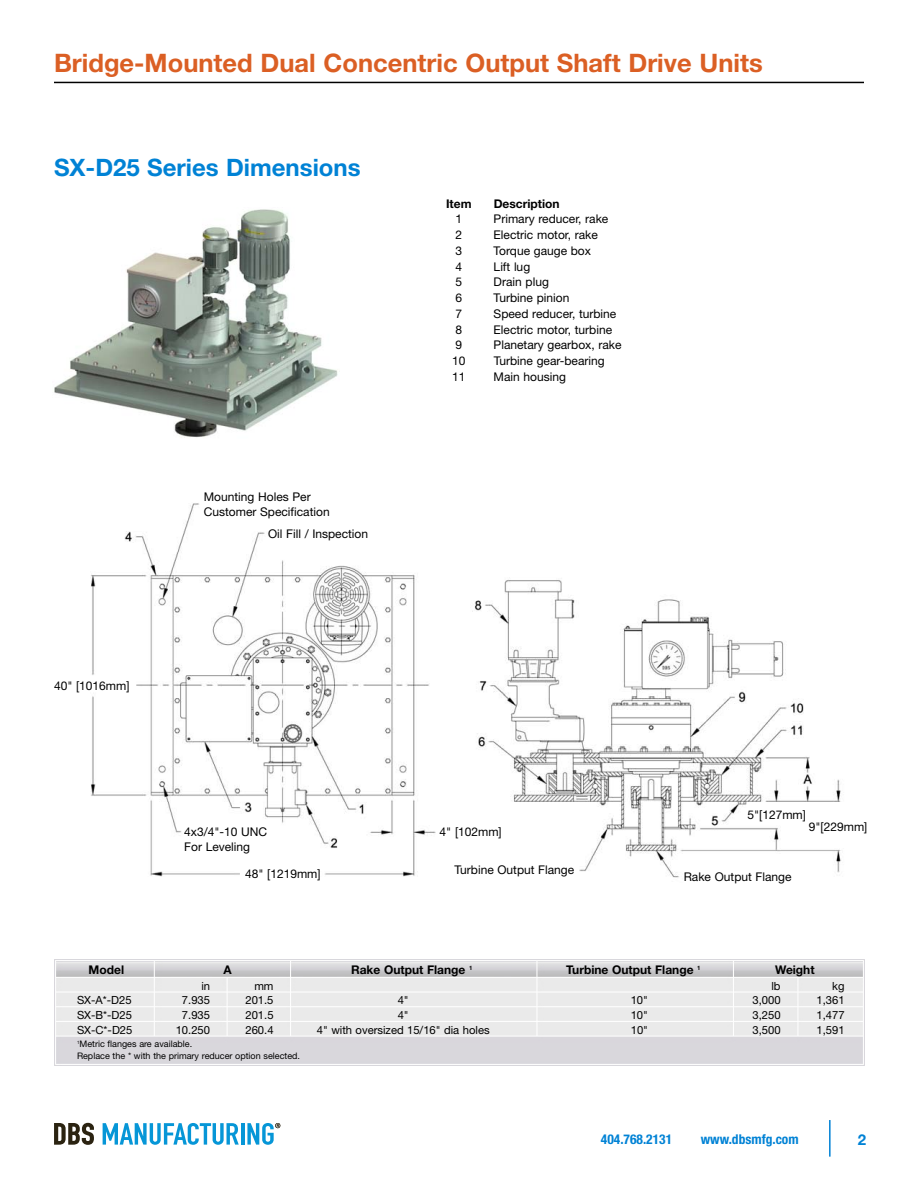
<style>
.page{position:relative;width:918px;height:1188px;background:#fff}
.page>*{position:absolute;margin:0;border:0;box-sizing:border-box;transform-origin:0 0}
.t1{font:700 25.5px "Helvetica Neue";color:#db5f24}
.t2{font:700 24px "Helvetica Neue";color:#0082d5}
.t3{font:700 15px "Helvetica Neue";color:#0082d5}
.t4{font:700 condensed 13.5px "Helvetica Neue";color:#0082d5}
.t5{font:12px/15px "Helvetica Neue";color:#000}
.t6{font:700 12px "Helvetica Neue";color:#000}
.t7{font:11.25px "Helvetica Neue";color:#000}
.t8{font:9px/12px "Helvetica Neue";color:#000}
</style>
<div class="page">
<hr style="left:54px;top:82px;width:810px;height:1px;background:#000">
<hr style="left:829px;top:1120px;width:2px;height:37px;background:#0082d5">
<svg style="left:54px;top:1123px;width:40px;height:22px"></svg>
<svg style="left:103px;top:1123px;width:136px;height:22px"></svg>
<hr style="left:241px;top:1123px;width:3px;height:22px;background:#0696d7">
<svg style="left:247px;top:1123px;width:33px;height:22px"></svg>
<img style="left:91px;top:503px;width:750px;height:375px">
<img style="left:54px;top:209px;width:284px;height:229px">
<h1 class="t1" style="left:54px;top:54px;width:710px">Bridge-Mounted Dual Concentric Output Shaft Drive Units</h1>
<h2 class="t2" style="left:54px;top:159px;width:308px">SX-D25 Series Dimensions</h2>
<p class="t5" style="left:204px;top:491px;width:127px">Mounting Holes Per<br>Customer Specification</p>
<p class="t5" style="left:54px;top:680px;width:77px">40" [1016mm]</p>
<p class="t5" style="left:268px;top:528px;width:102px">Oil Fill / Inspection</p>
<p class="t6" style="left:446px;top:199px;width:27px">Item</p>
<p class="t6" style="left:494px;top:199px;width:67px">Description</p>
<p class="t5" style="left:455px;top:213px;width:8px">1</p>
<p class="t5" style="left:494px;top:213px;width:116px">Primary reducer, rake</p>
<p class="t5" style="left:455px;top:229px;width:8px">2</p>
<p class="t5" style="left:494px;top:229px;width:106px">Electric motor, rake</p>
<p class="t5" style="left:456px;top:244px;width:8px">3</p>
<p class="t5" style="left:494px;top:244px;width:99px">Torque gauge box</p>
<p class="t5" style="left:456px;top:260px;width:8px">4</p>
<p class="t5" style="left:494px;top:260px;width:38px">Lift lug</p>
<p class="t5" style="left:456px;top:276px;width:8px">5</p>
<p class="t5" style="left:494px;top:276px;width:57px">Drain plug</p>
<p class="t5" style="left:456px;top:292px;width:8px">6</p>
<p class="t5" style="left:494px;top:292px;width:77px">Turbine pinion</p>
<p class="t5" style="left:456px;top:307px;width:8px">7</p>
<p class="t5" style="left:494px;top:307px;width:124px">Speed reducer, turbine</p>
<p class="t5" style="left:456px;top:323px;width:8px">8</p>
<p class="t5" style="left:494px;top:323px;width:120px">Electric motor, turbine</p>
<p class="t5" style="left:456px;top:339px;width:8px">9</p>
<p class="t5" style="left:494px;top:339px;width:130px">Planetary gearbox, rake</p>
<p class="t5" style="left:452px;top:355px;width:15px">10</p>
<p class="t5" style="left:494px;top:355px;width:113px">Turbine gear-bearing</p>
<p class="t5" style="left:452px;top:370px;width:15px">11</p>
<p class="t5" style="left:494px;top:370px;width:74px">Main housing</p>
<p class="t5" style="left:184px;top:826px;width:85px">4x3/4"-10 UNC<br>For Leveling</p>
<p class="t5" style="left:440px;top:826px;width:64px">4" [102mm]</p>
<p class="t5" style="left:454px;top:864px;width:121px">Turbine Output Flange</p>
<p class="t5" style="left:245px;top:867px;width:77px">48" [1219mm]</p>
<p class="t5" style="left:747px;top:809px;width:60px">5"[127mm]</p>
<p class="t5" style="left:809px;top:820px;width:60px">9"[229mm]</p>
<p class="t5" style="left:684px;top:871px;width:109px">Rake Output Flange</p>
<p class="t6" style="left:89px;top:966px;width:37px">Model</p>
<p class="t6" style="left:223px;top:966px;width:10px">A</p>
<p class="t6" style="left:351px;top:966px;width:123px">Rake Output Flange <sup>1</sup></p>
<p class="t6" style="left:566px;top:966px;width:136px">Turbine Output Flange <sup>1</sup></p>
<p class="t6" style="left:775px;top:966px;width:41px">Weight</p>
<p class="t7" style="left:201px;top:982px;width:10px">in</p>
<p class="t7" style="left:254px;top:982px;width:21px">mm</p>
<p class="t7" style="left:771px;top:982px;width:11px">lb</p>
<p class="t7" style="left:832px;top:982px;width:14px">kg</p>
<p class="t7" style="left:77px;top:996px;width:56px">SX-A*-D25</p>
<p class="t7" style="left:182px;top:996px;width:30px">7.935</p>
<p class="t7" style="left:245px;top:996px;width:30px">201.5</p>
<p class="t7" style="left:398px;top:996px;width:13px">4"</p>
<p class="t7" style="left:631px;top:996px;width:19px">10"</p>
<p class="t7" style="left:753px;top:996px;width:30px">3,000</p>
<p class="t7" style="left:816px;top:996px;width:30px">1,361</p>
<p class="t7" style="left:77px;top:1011px;width:57px">SX-B*-D25</p>
<p class="t7" style="left:182px;top:1011px;width:30px">7.935</p>
<p class="t7" style="left:245px;top:1011px;width:30px">201.5</p>
<p class="t7" style="left:398px;top:1011px;width:13px">4"</p>
<p class="t7" style="left:631px;top:1011px;width:19px">10"</p>
<p class="t7" style="left:753px;top:1011px;width:30px">3,250</p>
<p class="t7" style="left:816px;top:1011px;width:30px">1,477</p>
<p class="t7" style="left:77px;top:1026px;width:57px">SX-C*-D25</p>
<p class="t7" style="left:176px;top:1026px;width:36px">10.250</p>
<p class="t7" style="left:245px;top:1026px;width:30px">260.4</p>
<p class="t7" style="left:317px;top:1026px;width:174px">4" with oversized 15/16" dia holes</p>
<p class="t7" style="left:631px;top:1026px;width:19px">10"</p>
<p class="t7" style="left:753px;top:1026px;width:30px">3,500</p>
<p class="t7" style="left:817px;top:1026px;width:30px">1,591</p>
<p class="t8" style="left:77px;top:1039px;width:225px"><sup>1</sup>Metric flanges are available.<br>Replace the * with the primary reducer option selected.</p>
<p class="t4" style="left:601px;top:1131px;width:73px">404.768.2131</p>
<p class="t4" style="left:701px;top:1131px;width:99px">www.dbsmfg.com</p>
<p class="t3" style="left:858px;top:1134px;width:10px">2</p>
</div>
